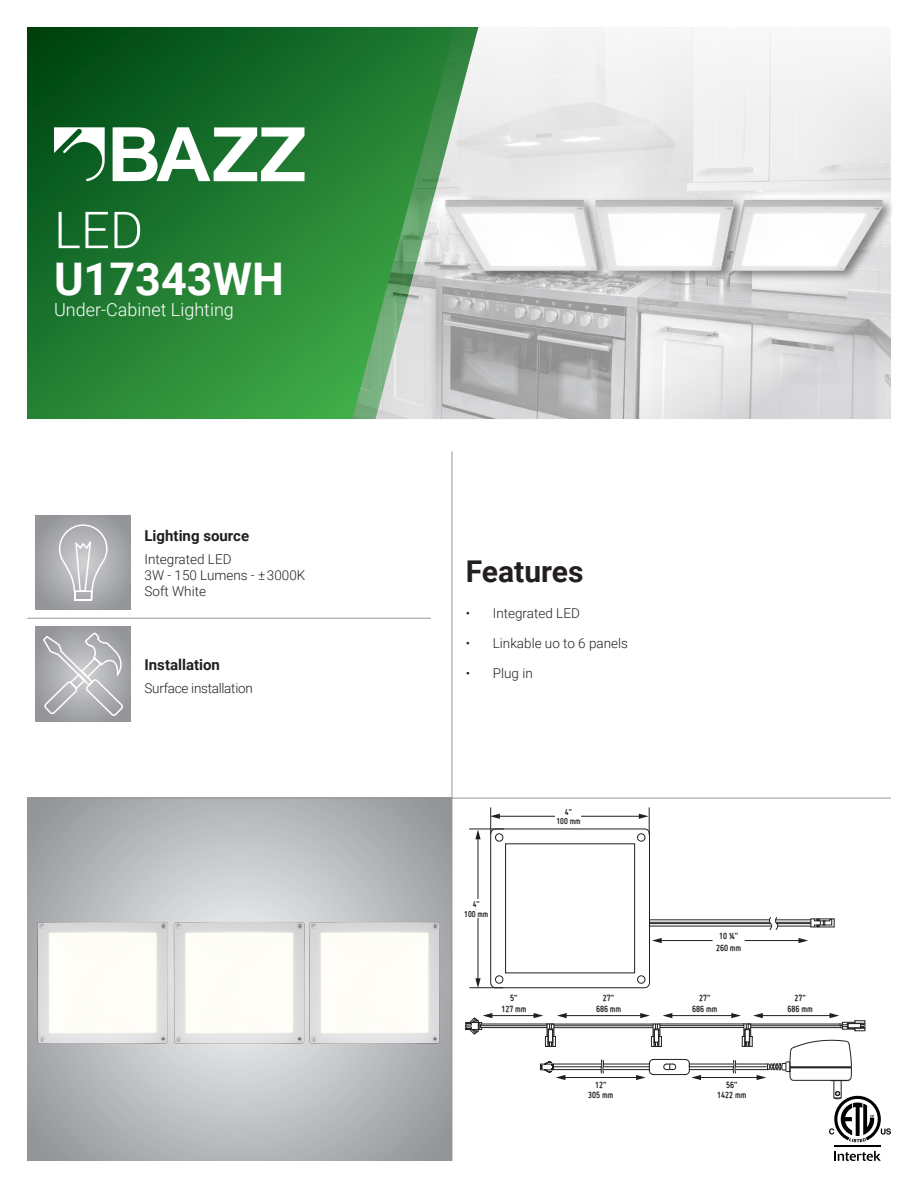
<style>
.page{position:relative;width:918px;height:1188px;background:#fff}
.page>*{position:absolute;margin:0;border:0;box-sizing:border-box;transform-origin:0 0}
.t1{font:300 51px "Roboto";color:#fff}
.t2{font:700 45px "Roboto";color:#fff}
.t3{font:700 30px "Roboto";color:#231f20}
.t4{font:300 18px "Roboto";color:#fff}
.t5{font:700 15px "Roboto";color:#231f20}
.t6{font:300 13.5px/16.2px "Roboto";color:#231f20}
.t7{font:300 13.5px "Roboto";letter-spacing:-.02em;color:#231f20}
.t8{font:700 9.6px/11.7px "Miso";color:#231f20;text-align:center}
.t9{font:700 9.15px/9.1px "Miso";color:#231f20;text-align:center}
</style>
<div class="page">
<svg style="left:27px;top:27px;width:325px;height:392px;background:#1e782e"></svg>
<img style="left:352px;top:27px;width:539px;height:392px">
<img style="left:440px;top:67px;width:446px;height:337px">
<svg style="left:27px;top:799px;width:425px;height:362px;background:#b6b7ba"></svg>
<img style="left:31px;top:917px;width:416px;height:133px">
<hr style="left:452px;top:452px;width:1px;height:709px;background:#939598">
<hr style="left:27px;top:798px;width:864px;height:1px;background:#939598">
<hr style="left:27px;top:618px;width:112px;height:1px;background:#939598">
<hr style="left:139px;top:618px;width:292px;height:1px;background:#939598">
<svg style="left:36px;top:515px;width:94px;height:95px;background:#9e9fa3"></svg>
<svg style="left:58px;top:524px;width:50px;height:78px;background:#bebfc2"></svg>
<div style="left:36px;top:626px;width:94px;height:96px;background:#999b9e"></div>
<svg style="left:43px;top:632px;width:82px;height:84px"></svg>
<svg style="left:54px;top:127px;width:51px;height:54px"></svg>
<svg style="left:113px;top:127px;width:192px;height:54px"></svg>
<div style="left:505px;top:843px;width:130px;height:130px;border:1px solid #231f20"></div>
<div style="left:490px;top:829px;width:160px;height:159px;border:1px solid #231f20;border-radius:5px"></div>
<div style="left:495px;top:833px;width:8px;height:9px;border:1px solid #231f20;border-radius:50%"></div>
<div style="left:637px;top:833px;width:8px;height:9px;border:1px solid #231f20;border-radius:50%"></div>
<div style="left:495px;top:975px;width:8px;height:9px;border:1px solid #231f20;border-radius:50%"></div>
<div style="left:637px;top:975px;width:8px;height:9px;border:1px solid #231f20;border-radius:50%"></div>
<hr style="left:498px;top:816px;width:143px;height:1px;background:#231f20">
<svg style="left:490px;top:807px;width:10px;height:27px"></svg>
<svg style="left:639px;top:807px;width:11px;height:28px"></svg>
<div style="left:555px;top:807px;width:26px;height:19px;background:#fff"></div>
<hr style="left:469px;top:987px;width:34px;height:1px;background:#231f20">
<hr style="left:469px;top:829px;width:35px;height:1px;background:#231f20">
<hr style="left:478px;top:838px;width:1px;height:142px;background:#231f20">
<svg style="left:475px;top:978px;width:6px;height:10px"></svg>
<svg style="left:475px;top:830px;width:6px;height:9px"></svg>
<div style="left:466px;top:900px;width:24px;height:18px;background:#fff"></div>
<hr style="left:776px;top:919px;width:35px;height:1px;background:#231f20">
<hr style="left:649px;top:919px;width:120px;height:1px;background:#231f20">
<hr style="left:776px;top:922px;width:35px;height:1px;background:#231f20">
<hr style="left:649px;top:922px;width:121px;height:1px;background:#231f20">
<hr style="left:777px;top:923px;width:34px;height:1px;background:#231f20">
<hr style="left:649px;top:923px;width:122px;height:1px;background:#231f20">
<hr style="left:778px;top:926px;width:33px;height:1px;background:#231f20">
<hr style="left:649px;top:926px;width:123px;height:1px;background:#231f20">
<svg style="left:769px;top:917px;width:10px;height:13px"></svg>
<div style="left:810px;top:918px;width:25px;height:9px;border:1px solid #231f20"></div>
<svg style="left:814px;top:918px;width:19px;height:10px"></svg>
<hr style="left:659px;top:1024px;width:85px;height:1px;background:#231f20">
<hr style="left:660px;top:1025px;width:84px;height:1px;background:#231f20">
<hr style="left:660px;top:1027px;width:84px;height:1px;background:#231f20">
<hr style="left:552px;top:1024px;width:101px;height:1px;background:#231f20">
<hr style="left:554px;top:1025px;width:99px;height:1px;background:#231f20">
<hr style="left:554px;top:1027px;width:99px;height:1px;background:#231f20">
<hr style="left:481px;top:1024px;width:67px;height:1px;background:#231f20">
<hr style="left:481px;top:1025px;width:66px;height:1px;background:#231f20">
<hr style="left:481px;top:1027px;width:66px;height:1px;background:#231f20">
<svg style="left:600px;top:1059px;width:4px;height:15px"></svg>
<hr style="left:654px;top:1074px;width:31px;height:1px;background:#231f20">
<hr style="left:654px;top:1059px;width:30px;height:1px;background:#231f20">
<svg style="left:663px;top:1063px;width:14px;height:8px"></svg>
<div style="left:553px;top:1064px;width:49px;height:6px;border:1px solid #231f20"></div>
<hr style="left:553px;top:1066px;width:48px;height:1px;background:#231f20">
<hr style="left:604px;top:1069px;width:46px;height:1px;background:#231f20">
<hr style="left:604px;top:1066px;width:45px;height:1px;background:#231f20">
<hr style="left:604px;top:1064px;width:45px;height:1px;background:#231f20">
<hr style="left:690px;top:1069px;width:43px;height:1px;background:#231f20">
<hr style="left:690px;top:1066px;width:43px;height:1px;background:#231f20">
<hr style="left:690px;top:1064px;width:43px;height:1px;background:#231f20">
<hr style="left:745px;top:940px;width:55px;height:1px;background:#231f20">
<svg style="left:798px;top:938px;width:10px;height:5px"></svg>
<hr style="left:660px;top:940px;width:53px;height:1px;background:#231f20">
<svg style="left:652px;top:938px;width:10px;height:5px"></svg>
<hr style="left:671px;top:1015px;width:62px;height:1px;background:#231f20">
<hr style="left:565px;top:1015px;width:77px;height:1px;background:#231f20">
<svg style="left:640px;top:1013px;width:32px;height:34px"></svg>
<hr style="left:491px;top:1015px;width:44px;height:1px;background:#231f20">
<svg style="left:465px;top:1013px;width:27px;height:22px"></svg>
<svg style="left:534px;top:1013px;width:33px;height:34px"></svg>
<hr style="left:564px;top:1077px;width:74px;height:1px;background:#231f20">
<svg style="left:540px;top:1061px;width:25px;height:19px"></svg>
<svg style="left:636px;top:1059px;width:18px;height:21px"></svg>
<hr style="left:699px;top:1077px;width:59px;height:1px;background:#231f20">
<svg style="left:684px;top:1059px;width:17px;height:21px"></svg>
<svg style="left:834px;top:1151px;width:47px;height:10px"></svg>
<hr style="left:834px;top:1146px;width:47px;height:1px;background:#000">
<svg style="left:731px;top:1013px;width:160px;height:129px"></svg>
<p class="t1" style="left:54px;top:194px;width:91px">LED</p>
<p class="t2" style="left:54px;top:247px;width:231px">U17343WH</p>
<p class="t4" style="left:54px;top:297px;width:181px">Under-Cabinet Lighting</p>
<p class="t5" style="left:145px;top:525px;width:106px">Lighting source</p>
<p class="t6" style="left:145px;top:550px;width:162px">Integrated LED<br>3W - 150 Lumens - ± 3000K<br>Soft White</p>
<p class="t5" style="left:145px;top:654px;width:77px">Installation</p>
<p class="t7" style="left:145px;top:679px;width:110px">Surface installation</p>
<p class="t3" style="left:466px;top:550px;width:119px">Features</p>
<p class="t6" style="left:466px;top:605px;width:116px">• Integrated LED</p>
<p class="t6" style="left:466px;top:635px;width:164px">• Linkable uo to 6 panels</p>
<p class="t6" style="left:466px;top:664px;width:68px">• Plug in</p>
<p class="t9" style="left:464px;top:900px;width:26px">4"<br>100 mm</p>
<p class="t8" style="left:501px;top:992px;width:27px">5"<br>127 mm</p>
<p class="t9" style="left:556px;top:807px;width:26px">4"<br>100 mm</p>
<p class="t8" style="left:596px;top:992px;width:27px">27"<br>686 mm</p>
<p class="t8" style="left:716px;top:930px;width:27px">10 ¼"<br>260 mm</p>
<p class="t8" style="left:692px;top:992px;width:27px">27"<br>686 mm</p>
<p class="t8" style="left:588px;top:1079px;width:27px;line-height:10.5px">12"<br>305 mm</p>
<p class="t8" style="left:717px;top:1079px;width:31px;line-height:10.5px">56"<br>1422 mm</p>
<p class="t8" style="left:788px;top:992px;width:27px">27"<br>686 mm</p>
</div>
